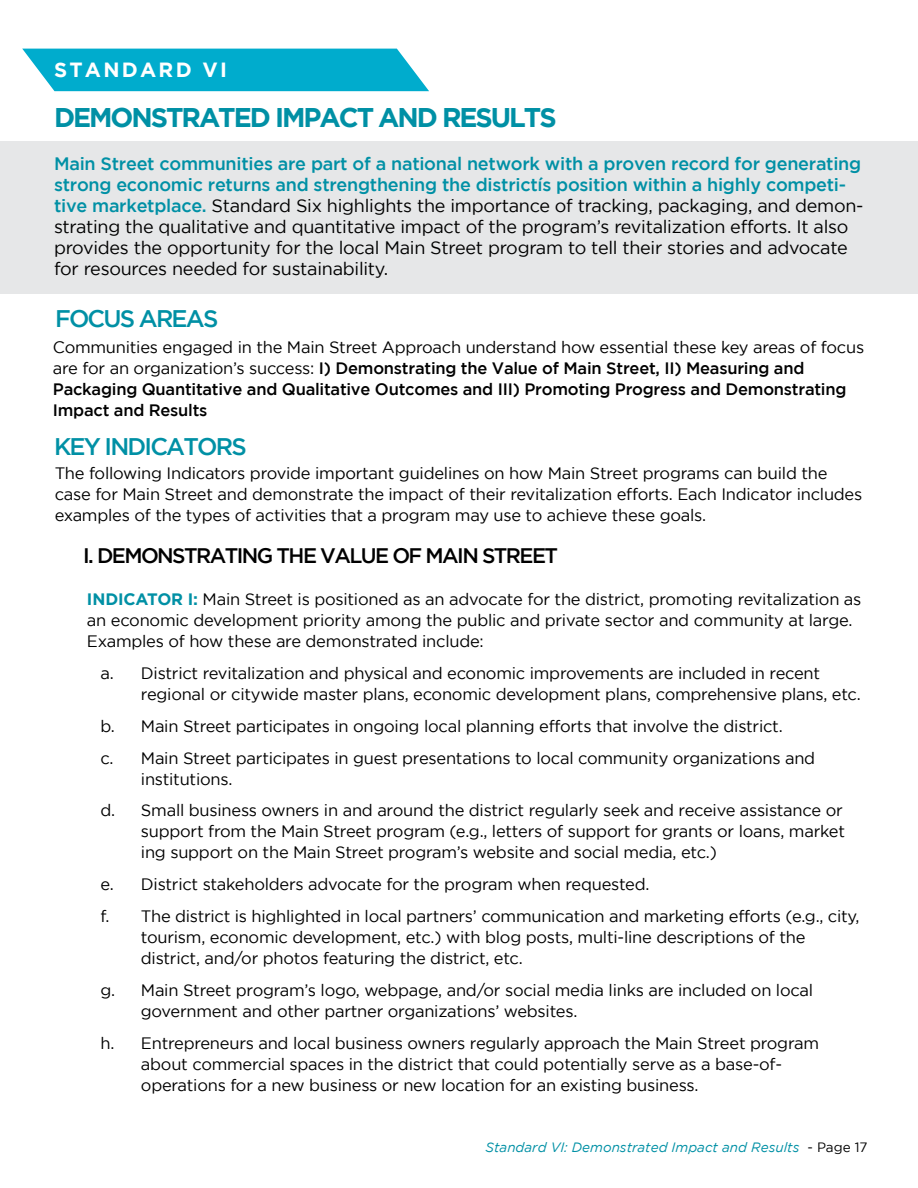
<style>
.page{position:relative;width:918px;height:1188px;background:#fff}
.page>*{position:absolute;margin:0;border:0;box-sizing:border-box;transform-origin:0 0}
.t1{font:700 27px "Gotham";letter-spacing:-.075em;color:#0090a5}
.t2{font:500 24px "Gotham";letter-spacing:-.075em;color:#0090a5}
.t3{font:500 21px "Gotham";letter-spacing:-.075em;color:#000}
.t4{font:700 20.55px "Gotham";letter-spacing:.11em;color:#fff}
.t5{font:18px/21px "Gotham";letter-spacing:-.015em;color:#000}
.t6{font:16.5px/21px "Gotham";letter-spacing:-.015em;color:#000}
.t7{font:500 16.5px/21px "Gotham";letter-spacing:-.015em;color:#000}
.t8{font:italic 13.5px "Gotham";color:#0090a5}
.s1{font-weight:500;color:#0090a5}
.s2{font-weight:400}
.s3{font-weight:700;color:#0090a5}
.s4{font-style:normal;color:#000}
</style>
<div class="page">
<div style="left:0;top:141px;width:918px;height:153px;background:#e6e7e8"></div>
<svg style="left:22px;top:49px;width:407px;height:42px;background:#14b2d0"></svg>
<p class="t4" style="left:54px;top:58px;width:175px">STANDARD VI</p>
<h1 class="t1" style="left:54px;top:102px;width:504px">DEMONSTRATED IMPACT AND RESULTS</h1>
<p class="t5" style="left:54px;top:153px;width:811px"><span class="s1">Main Street communities are part of a national network with a proven record for generating strong economic returns and strengthening the district’s position within a highly competi&shy;tive marketplace.</span> Standard Six highlights the importance of tracking, packaging, and demon&shy;strating the qualitative and quantitative impact of the program’s revitalization efforts. It also provides the opportunity for the local Main Street program to tell their stories and advocate for resources needed for sustainability.</p>
<h2 class="t2" style="left:55px;top:305px;width:165px">FOCUS AREAS</h2>
<p class="t7" style="left:53px;top:337px;width:813px"><span class="s2">Communities engaged in the Main Street Approach understand how essential these key areas of focus are for an organization’s success:</span> I) Demonstrating the Value of Main Street, II) Measuring and Packaging Quantitative and Qualitative Outcomes and III) Promoting Progress and Demonstrating Impact and Results</p>
<h2 class="t2" style="left:54px;top:432px;width:194px">KEY INDICATORS</h2>
<p class="t6" style="left:55px;top:463px;width:809px">The following Indicators provide important guidelines on how Main Street programs can build the case for Main Street and demonstrate the impact of their revitalization efforts. Each Indicator includes examples of the types of activities that a program may use to achieve these goals.</p>
<p class="t3" style="left:83px;top:544px;width:477px">I. DEMONSTRATING THE VALUE OF MAIN STREET</p>
<p class="t6" style="left:87px;top:589px;width:776px"><span class="s3">INDICATOR I:</span> Main Street is positioned as an advocate for the district, promoting revitalization as an economic development priority among the public and private sector and community at large.<br>Examples of how these are demonstrated include:</p>
<p class="t6" style="left:141px;top:662px;width:721px;text-indent:-41px">a. District revitalization and physical and economic improvements are included in recent regional or citywide master plans, economic development plans, comprehensive plans, etc.</p>
<p class="t6" style="left:100px;top:710px;width:716px;line-height:31.8px">b. Main Street participates in ongoing local planning efforts that involve the district.<br>c. Main Street participates in guest presentations to local community organizations and</p>
<p class="t6" style="left:100px;top:763px;width:744px;line-height:31.8px;text-indent:41px">institutions.<br>d. Small business owners in and around the district regularly seek and receive assistance or</p>
<p class="t6" style="left:141px;top:821px;width:706px">support from the Main Street program (e.g., letters of support for grants or loans, market ing support on the Main Street program’s website and social media, etc.)</p>
<p class="t6" style="left:100px;top:868px;width:761px;line-height:31.8px">e. District stakeholders advocate for the program when requested.<br>f. The district is highlighted in local partners’ communication and marketing efforts (e.g., city,</p>
<p class="t6" style="left:141px;top:926px;width:666px">tourism, economic development, etc.) with blog posts, multi-line descriptions of the district, and/or photos featuring the district, etc.</p>
<p class="t6" style="left:141px;top:979px;width:674px;text-indent:-41px">g. Main Street program’s logo, webpage, and/or social media links are included on local government and other partner organizations’ websites.</p>
<p class="t6" style="left:141px;top:1032px;width:680px;text-indent:-41px">h. Entrepreneurs and local business owners regularly approach the Main Street program about commercial spaces in the district that could potentially serve as a base-of&shy;operations for a new business or new location for an existing business.</p>
<p class="t8" style="left:486px;top:1140px;width:384px">Standard VI: Demonstrated Impact and Results <span class="s4">- Page 17</span></p>
</div>
